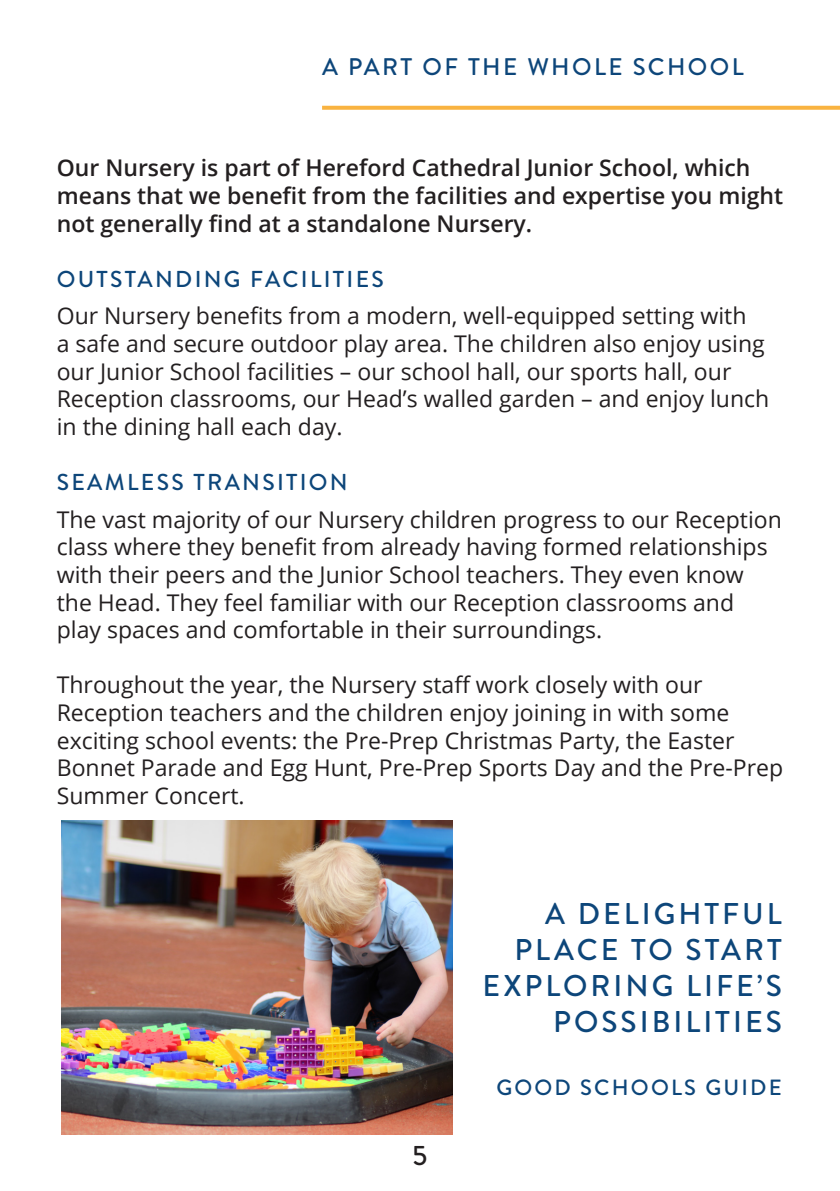
<style>
.page{position:relative;width:840px;height:1191px;background:#fff}
.page>*{position:absolute;margin:0;border:0;box-sizing:border-box;transform-origin:0 0}
.t1{font:500 30px/36px "Brandon Grotesque";letter-spacing:.1em;color:#0d467a;text-align:right}
.t2{font:500 28px "Brandon Grotesque";color:#231f20}
.t3{font:500 24px "Brandon Grotesque";letter-spacing:.1em;color:#0d467a}
.t4{font:23px/27.6px "Open Sans";color:#231f20}
.t5{font:600 23px/27.6px "Open Sans";color:#231f20}
.t6{font:500 23px "Brandon Grotesque";letter-spacing:.1em;color:#0d467a}
.t7{font:500 22px "Brandon Grotesque";letter-spacing:.1em;color:#0d467a}
</style>
<div class="page">
<svg style="left:322px;top:106px;width:517px;height:4px;background:#f9b74b"></svg>
<img style="left:61px;top:820px;width:391px;height:314px">
<p class="t3" style="left:322px;top:50px;width:423px">A PART OF THE WHOLE SCHOOL</p>
<p class="t5" style="left:57px;top:154px;width:727px">Our Nursery is part of Hereford Cathedral Junior School, which means that we benefit from the facilities and expertise you might not generally find at a standalone Nursery.</p>
<p class="t6" style="left:57px;top:263px;width:328px">OUTSTANDING FACILITIES</p>
<p class="t4" style="left:57px;top:302px;width:713px">Our Nursery benefits from a modern, well-equipped setting with<br>a safe and secure outdoor play area. The children also enjoy using our Junior School facilities – our school hall, our sports hall, our Reception classrooms, our Head’s walled garden – and enjoy lunch in the dining hall each day.</p>
<p class="t6" style="left:57px;top:466px;width:292px">SEAMLESS TRANSITION</p>
<p class="t4" style="left:57px;top:505px;width:726px">The vast majority of our Nursery children progress to our Reception class where they benefit from already having formed relationships with their peers and the Junior School teachers. They even know the Head. They feel familiar with our Reception classrooms and play spaces and comfortable in their surroundings.</p>
<p class="t4" style="left:57px;top:670px;width:727px">Throughout the year, the Nursery staff work closely with our Reception teachers and the children enjoy joining in with some exciting school events: the Pre-Prep Christmas Party, the Easter Bonnet Parade and Egg Hunt, Pre-Prep Sports Day and the Pre-Prep Summer Concert.</p>
<p class="t1" style="left:482px;top:896px;width:300px">A DELIGHTFUL<br>PLACE TO START<br>EXPLORING LIFE’S<br>POSSIBILITIES</p>
<p class="t2" style="left:412px;top:1135px;width:16px">5</p>
<p class="t7" style="left:496px;top:1071px;width:287px">GOOD SCHOOLS GUIDE</p>
</div>
